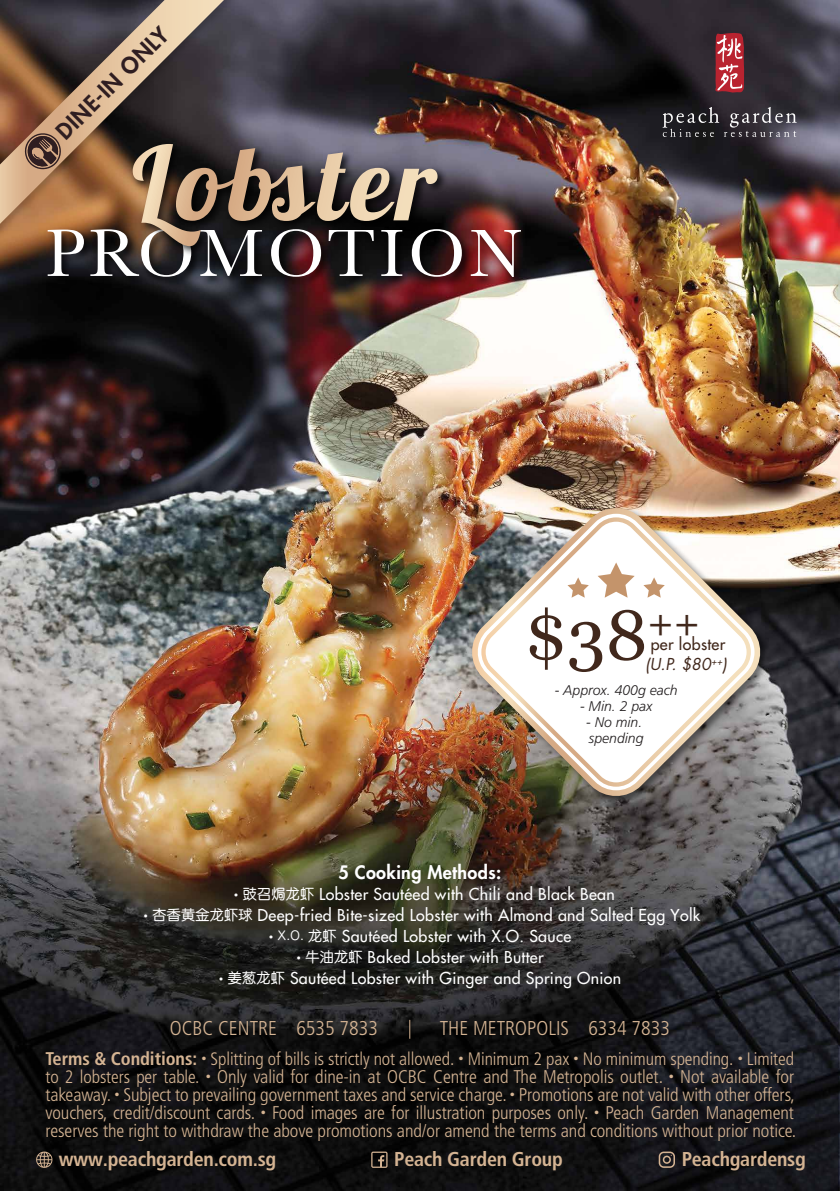
<style>
.page{position:relative;width:840px;height:1191px;background:#fff}
.page>*{position:absolute;margin:0;border:0;box-sizing:border-box;transform-origin:0 0}
.t1{font:70px "Georgia";color:#41281c}
.t2{font:69.4px "Baskerville";letter-spacing:.06em;color:#fff}
.t3{font:800 22px "Futura";color:#2f1e21}
.t4{font:700 condensed 20px "Frutiger";letter-spacing:-.01em;color:#d5b493}
.t5{font:300 condensed 20px "Frutiger";color:#d5b493}
.t6{font:300 condensed 18.4px/18px "Frutiger";letter-spacing:-.005em;color:#d5b493}
.t7{font:300 condensed 18px "Frutiger";letter-spacing:-.005em;color:#d5b493}
.t8{font:800 18px "Futura";letter-spacing:.02em;color:#fff}
.t9{font:16px "Futura";letter-spacing:.02em;color:#fff}
.t10{font:16px/20.4px "Futura";letter-spacing:.02em;color:#41281b;text-align:center}
.t11{font:italic 300 14px/16px "Frutiger";color:#231f20}
.s1{font-style:italic;color:#41281c}
.s2{font-size:8px}
.s3{font-family:"ST Yuanti SC Regular";font-size:14px}
.s4{font-weight:700;font-size:18.4px}
.s5{font-size:10.2px}
.s6{font-size:18px}
</style>
<div class="page">
<img style="left:0;top:0;width:839px;height:1190px">
<svg style="left:662px;top:107px;width:134px;height:30px;background:#46444a"></svg>
<svg style="left:714px;top:33px;width:29px;height:60px;background:#bb515b"></svg>
<img style="left:467px;top:503px;width:305px;height:306px">
<img style="left:468px;top:508px;width:295px;height:291px">
<img style="left:474px;top:514px;width:280px;height:276px">
<img style="left:481px;top:517px;width:269px;height:269px">
<svg style="left:597px;top:562px;width:37px;height:35px"></svg>
<svg style="left:567px;top:577px;width:21px;height:20px"></svg>
<svg style="left:643px;top:577px;width:21px;height:20px"></svg>
<img style="left:0;top:0;width:258px;height:258px">
<svg style="left:0;top:0;width:224px;height:224px;background:#7e6452"></svg>
<svg style="left:24px;top:131px;width:37px;height:38px"></svg>
<img style="left:41px;top:213px;width:498px;height:100px">
<img style="left:127px;top:139px;width:324px;height:121px">
<svg style="left:133px;top:144px;width:304px;height:102px;background:#66584f"></svg>
<svg style="left:658px;top:1151px;width:16px;height:16px"></svg>
<svg style="left:371px;top:1151px;width:16px;height:16px"></svg>
<svg style="left:36px;top:1151px;width:17px;height:16px"></svg>
<svg style="left:409px;top:1019px;width:1px;height:19px"></svg>
<p class="t3" style="left:50px;top:125px;width:150px;rotate:-45deg">DINE-IN ONLY</p>
<h2 class="t2" style="left:45px;top:209px;width:477px">PROMOTION</h2>
<h1 class="t1" style="left:524px;top:584px;width:177px">$38<sup>++</sup></h1>
<p class="t10" style="left:644px;top:634px;width:83px">per lobster <span class="s1">(U.P. $80</span><sup>++</sup><span class="s1">)</span></p>
<p class="t11" style="left:554px;top:682px;width:124px">- Approx. 400g each</p>
<p class="t11" style="left:579px;top:698px;width:74px">- Min. 2 pax</p>
<p class="t11" style="left:586px;top:714px;width:59px">- No min. spending</p>
<p class="t8" style="left:338px;top:860px;width:164px">5 Cooking Methods:</p>
<p class="t9" style="left:233px;top:884px;width:382px"><span class="s2">•</span> <span class="s3">豉召焗龙虾</span> Lobster Sautéed with Chili and Black Bean</p>
<p class="t9" style="left:143px;top:905px;width:558px"><span class="s2">•</span> <span class="s3">杏香黄金龙虾球</span> Deep-fried Bite-sized Lobster with Almond and Salted Egg Yolk</p>
<p class="t9" style="left:268px;top:926px;width:304px"><span class="s2">•</span> <span class="s3">X.O. 龙虾</span> Sautéed Lobster with X.O. Sauce</p>
<p class="t9" style="left:296px;top:947px;width:248px"><span class="s2">•</span> <span class="s3">牛油龙虾</span> Baked Lobster with Butter</p>
<p class="t9" style="left:219px;top:968px;width:404px"><span class="s2">•</span> <span class="s3">姜葱龙虾</span> Sautéed Lobster with Ginger and Spring Onion</p>
<p class="t5" style="left:170px;top:1017px;width:209px">OCBC CENTRE 6535 7833</p>
<p class="t5" style="left:439px;top:1017px;width:232px">THE METROPOLIS 6334 7833</p>
<p class="t7" style="left:45px;top:1048px;width:749px"><span class="s4">Terms &amp; Conditions:</span> <span class="s5">•</span> Splitting of bills is strictly not allowed. <span class="s5">•</span> Minimum 2 pax <span class="s5">•</span> No minimum spending. <span class="s5">•</span> Limited</p>
<p class="t6" style="left:45px;top:1067px;width:752px"><span class="s6">to 2 lobsters per table.</span> <span class="s5">•</span> Only valid for dine-in at OCBC Centre and The Metropolis outlet. <span class="s5">•</span> Not available for takeaway. <span class="s5">•</span> Subject to prevailing government taxes and service charge. <span class="s5">•</span> Promotions are not valid with other offers, vouchers, credit/discount cards. <span class="s5">•</span> Food images are for illustration purposes only. <span class="s5">•</span> Peach Garden Management reserves the right to withdraw the above promotions and/or amend the terms and conditions without prior notice.</p>
<p class="t4" style="left:59px;top:1147px;width:219px">www.peachgarden.com.sg</p>
<p class="t4" style="left:394px;top:1147px;width:170px">Peach Garden Group</p>
<p class="t4" style="left:681px;top:1147px;width:126px">Peachgardensg</p>
</div>
